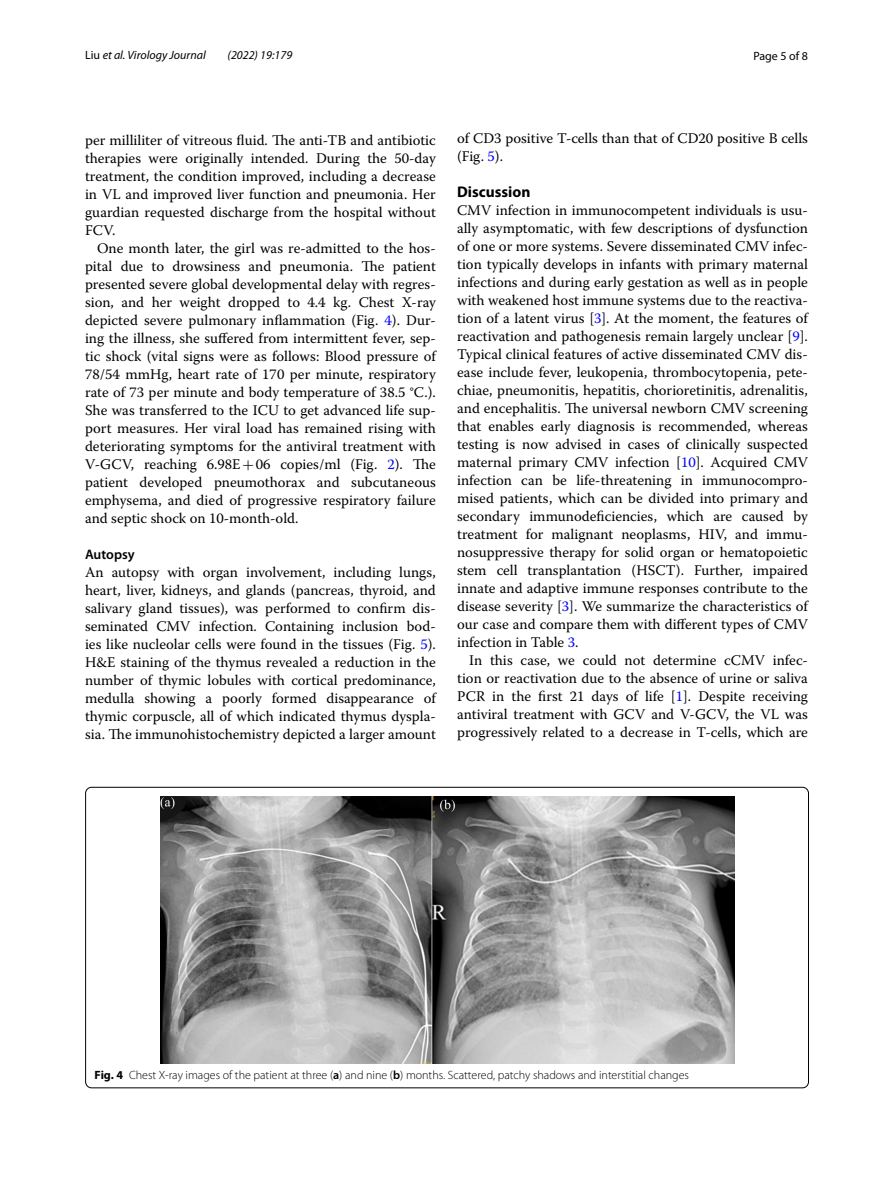
<style>
.page{position:relative;width:893px;height:1187px;background:#fff}
.page>*{position:absolute;margin:0;border:0;box-sizing:border-box;transform-origin:0 0}
.t1{font:700 15.45px "Myriad Pro";color:#000}
.t2{font:14.7px/18px "Warnock Pro";color:#000;text-align:justify}
.t3{font:600 13.8px "Myriad Pro";color:#000}
.t4{font:300 12px "Myriad Pro";color:#000}
.t5{font:italic 12px "Myriad Pro";color:#000}
.t6{font:12px "Myriad Pro";color:#000}
.s1{font-style:normal}
.s2{color:#00f}
.s3{font-family:"MTSY"}
.s4{font-weight:700}
.s5{font-weight:600}
</style>
<div class="page">
<img style="left:160px;top:796px;width:574px;height:267px">
<p class="t5" style="left:85px;top:48px;width:122px"><span class="s1">Liu</span> et al. Virology Journal</p>
<p class="t5" style="left:228px;top:48px;width:66px">(2022) 19:179</p>
<p class="t6" style="left:753px;top:48px;width:56px">Page 5 of 8</p>
<p class="t2" style="left:85px;top:131px;width:352px">per milliliter of vitreous fluid. The anti-TB and antibiotic therapies were originally intended. During the 50-day treatment, the condition improved, including a decrease in VL and improved liver function and pneumonia. Her guardian requested discharge from the hospital without FCV.</p>
<p class="t2" style="left:85px;top:238px;width:352px;text-indent:12px">One month later, the girl was re-admitted to the hos&shy;pital due to drowsiness and pneumonia. The patient presented severe global developmental delay with regres&shy;sion, and her weight dropped to 4.4 kg. Chest X-ray depicted severe pulmonary inflammation (Fig. <span class="s2">4</span>). Dur&shy;ing the illness, she suffered from intermittent fever, sep&shy;tic shock (vital signs were as follows: Blood pressure of 78/54 mmHg, heart rate of 170 per minute, respiratory rate of 73 per minute and body temperature of 38.5 °C.).<br>She was transferred to the ICU to get advanced life sup&shy;port measures. Her viral load has remained rising with deteriorating symptoms for the antiviral treatment with V-GCV, reaching 6.98E<span class="s3">+</span>06 copies/ml (Fig. <span class="s2">2</span>). The patient developed pneumothorax and subcutaneous emphysema, and died of progressive respiratory failure and septic shock on 10-month-old.</p>
<p class="t3" style="left:85px;top:545px;width:51px">Autopsy</p>
<p class="t2" style="left:85px;top:563px;width:352px">An autopsy with organ involvement, including lungs, heart, liver, kidneys, and glands (pancreas, thyroid, and salivary gland tissues), was performed to confirm dis&shy;seminated CMV infection. Containing inclusion bod&shy;ies like nucleolar cells were found in the tissues (Fig. <span class="s2">5</span>).<br>H&amp;E staining of the thymus revealed a reduction in the number of thymic lobules with cortical predominance, medulla showing a poorly formed disappearance of thymic corpuscle, all of which indicated thymus dyspla&shy;sia. The immunohistochemistry depicted a larger amount</p>
<p class="t2" style="left:457px;top:128px;width:352px">of CD3 positive T-cells than that of CD20 positive B cells (Fig. <span class="s2">5</span>).</p>
<p class="t1" style="left:457px;top:181px;width:75px">Discussion</p>
<p class="t2" style="left:457px;top:200px;width:352px">CMV infection in immunocompetent individuals is usu&shy;ally asymptomatic, with few descriptions of dysfunction of one or more systems. Severe disseminated CMV infec&shy;tion typically develops in infants with primary maternal infections and during early gestation as well as in people with weakened host immune systems due to the reactiva&shy;tion of a latent virus [<span class="s2">3</span>]. At the moment, the features of reactivation and pathogenesis remain largely unclear [<span class="s2">9</span>].<br>Typical clinical features of active disseminated CMV dis&shy;ease include fever, leukopenia, thrombocytopenia, pete&shy;chiae, pneumonitis, hepatitis, chorioretinitis, adrenalitis, and encephalitis. The universal newborn CMV screening that enables early diagnosis is recommended, whereas testing is now advised in cases of clinically suspected maternal primary CMV infection [<span class="s2">10</span>]. Acquired CMV infection can be life-threatening in immunocompro&shy;mised patients, which can be divided into primary and secondary immunodeficiencies, which are caused by treatment for malignant neoplasms, HIV, and immu&shy;nosuppressive therapy for solid organ or hematopoietic stem cell transplantation (HSCT). Further, impaired innate and adaptive immune responses contribute to the disease severity [<span class="s2">3</span>]. We summarize the characteristics of our case and compare them with different types of CMV infection in Table <span class="s2">3</span>.</p>
<p class="t2" style="left:457px;top:650px;width:352px;text-indent:12px">In this case, we could not determine cCMV infec&shy;tion or reactivation due to the absence of urine or saliva PCR in the first 21 days of life [<span class="s2">1</span>]. Despite receiving antiviral treatment with GCV and V-GCV, the VL was progressively related to a decrease in T-cells, which are</p>
<p class="t4" style="left:95px;top:1067px;width:596px"><span class="s4">Fig. 4</span> Chest X-ray images of the patient at three (<span class="s5">a</span>) and nine (<span class="s5">b</span>) months. Scattered, patchy shadows and interstitial changes</p>
</div>
